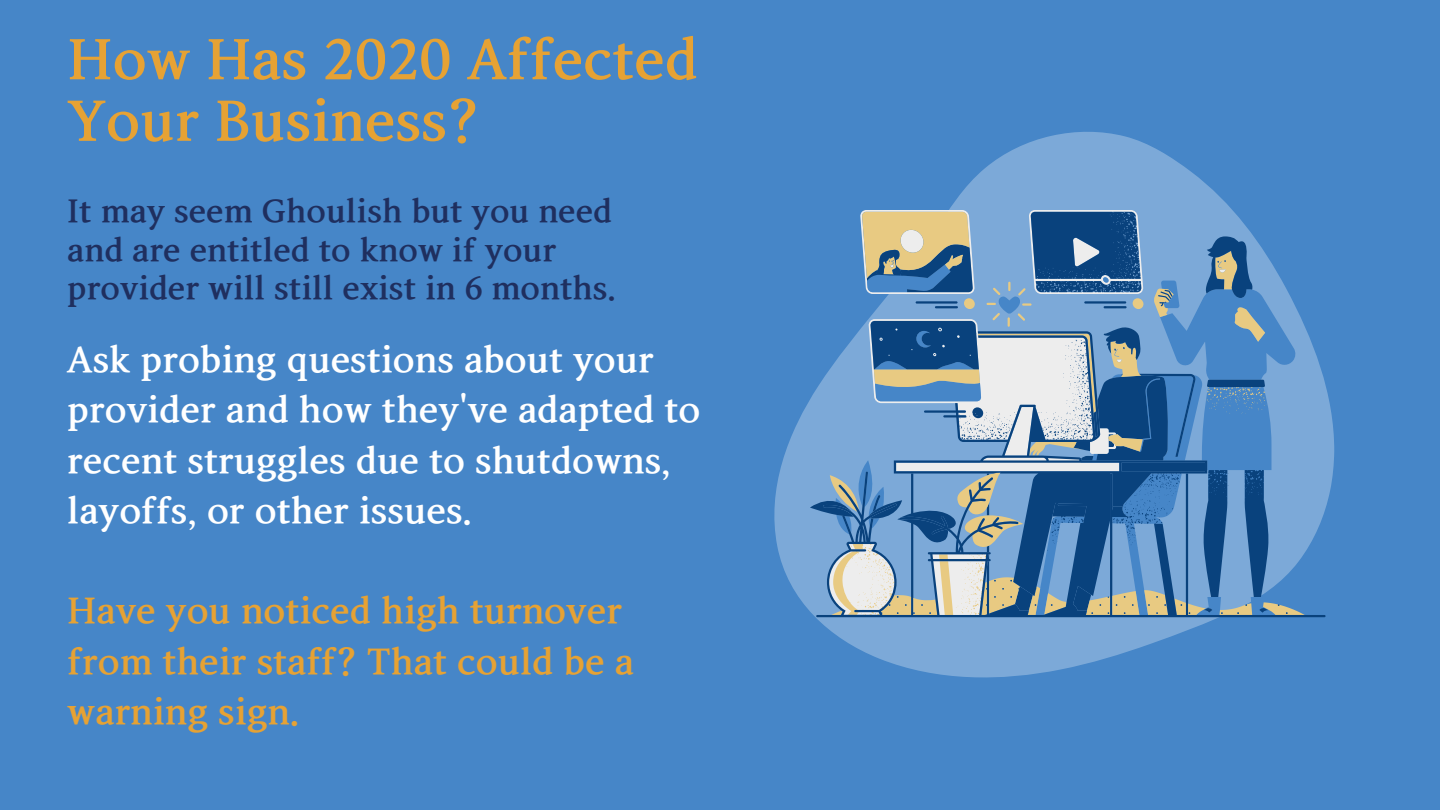
<style>
.page{position:relative;width:1440px;height:810px;background:#4686c8}
.page>*{position:absolute;margin:0;border:0;box-sizing:border-box;transform-origin:0 0}
.t1{font:56px/61.5px "Arita buri Bold OTF";color:#e6a234}
.t2{font:36px/50.2px "Arita buri Bold OTF";color:#fff}
.t3{font:36px/50.2px "Arita buri Bold OTF";color:#e6a234}
.t4{font:32px/38.4px "Arita buri Bold OTF";color:#1f2f5f}
</style>
<div class="page">
<svg style="left:774px;top:132px;width:561px;height:546px"></svg>
<svg style="left:830px;top:212px;width:475px;height:24px"></svg>
<svg style="left:816px;top:236px;width:510px;height:381px"></svg>
<p class="t1" style="left:67px;top:31px;width:632px">How Has 2020 Affected<br>Your Business?</p>
<p class="t4" style="left:67px;top:193px;width:550px">It may seem Ghoulish but you need and are entitled to know if your provider will still exist in 6 months.</p>
<p class="t2" style="left:67px;top:336px;width:635px">Ask probing questions about your provider and how they've adapted to recent struggles due to shutdowns, layoffs, or other issues.</p>
<p class="t3" style="left:67px;top:588px;width:568px">Have you noticed high turnover from their staff? That could be a warning sign.</p>
</div>
